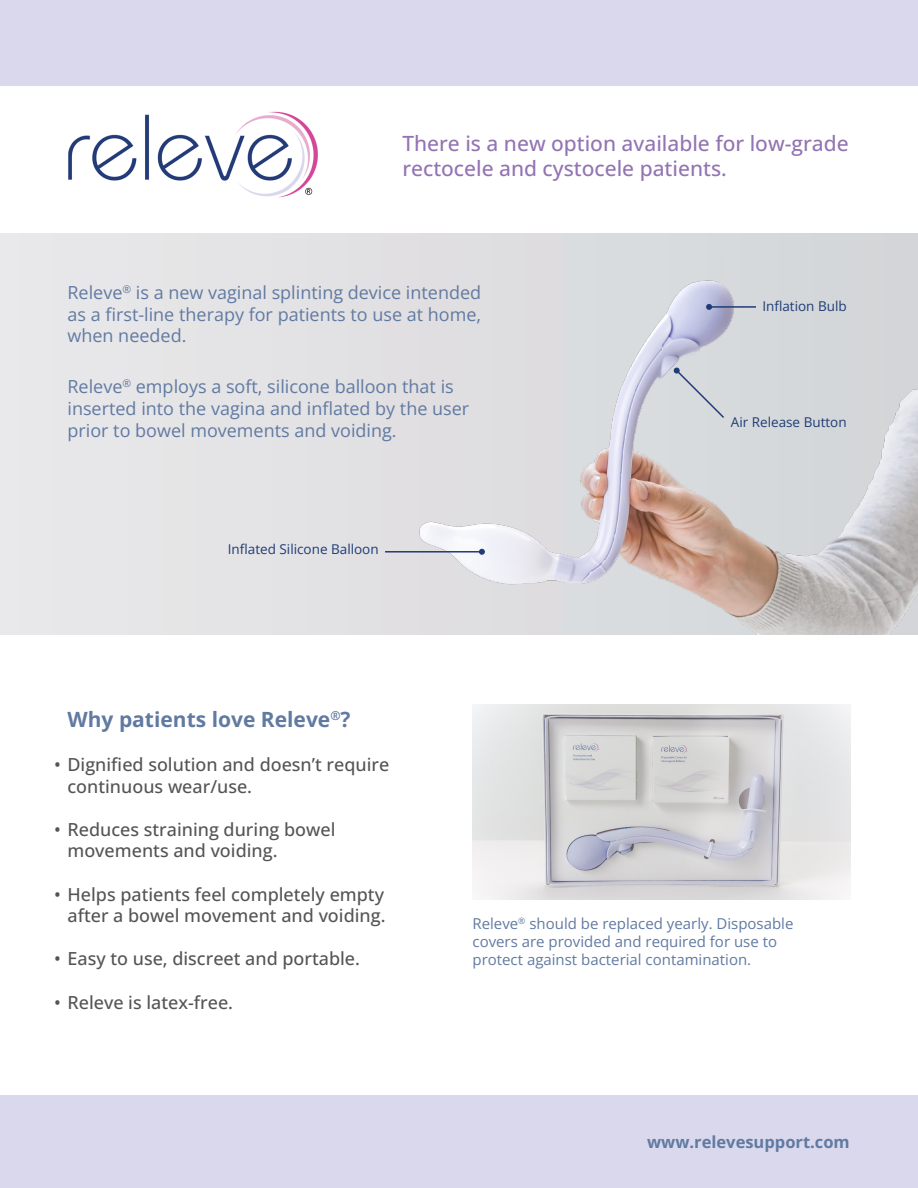
<style>
.page{position:relative;width:918px;height:1188px;background:#fff}
.page>*{position:absolute;margin:0;border:0;box-sizing:border-box;transform-origin:0 0}
.t1{font:500 21px/25.2px "Open Sans";color:#9374b3}
.t2{font:700 21px "Open Sans";color:#617aa2}
.t3{font:500 18px/21.6px "Open Sans";color:#565356}
.t4{font:18px/21.6px "Open Sans";color:#617aa2}
.t5{font:700 16.5px "Open Sans";color:#617aa2}
.t6{font:15px/18px "Open Sans";color:#617aa2}
.t7{font:13.5px "Open Sans";color:#1f3c77}
</style>
<div class="page">
<div style="left:0;top:0;width:918px;height:85px;background:#d9d8ec"></div>
<div style="left:0;top:233px;width:918px;height:402px;background:#e4e4e6"></div>
<img style="left:419px;top:254px;width:499px;height:381px">
<div style="left:0;top:1095px;width:918px;height:93px;background:#d9d8ec"></div>
<img style="left:68px;top:111px;width:250px;height:87px">
<hr style="left:709px;top:306px;width:47px;height:2px;background:#1f3c77">
<svg style="left:706px;top:304px;width:6px;height:6px"></svg>
<hr style="left:385px;top:551px;width:97px;height:2px;background:#1f3c77">
<svg style="left:479px;top:549px;width:6px;height:6px"></svg>
<div style="left:673px;top:367px;width:53px;height:53px;background:#d7dbdd"></div>
<img style="left:472px;top:705px;width:379px;height:195px">
<p class="t1" style="left:402px;top:130px;width:448px">There is a new option available for low-grade rectocele and cystocele patients.</p>
<p class="t4" style="left:68px;top:281px;width:415px;text-align:justify">Releve<sup>®</sup> is a new vaginal splinting device intended as a first-line therapy for patients to use at home, when needed.</p>
<p class="t4" style="left:68px;top:376px;width:403px">Releve<sup>®</sup> employs a soft, silicone balloon that is inserted into the vagina and inflated by the user prior to bowel movements and voiding.</p>
<p class="t7" style="left:228px;top:540px;width:152px">Inflated Silicone Balloon</p>
<p class="t2" style="left:68px;top:705px;width:285px">Why patients love Releve<sup>®</sup>?</p>
<p class="t7" style="left:762px;top:297px;width:86px">Inflation Bulb</p>
<p class="t7" style="left:731px;top:413px;width:117px">Air Release Button</p>
<p class="t3" style="left:68px;top:753px;width:323px;text-indent:-14px">• Dignified solution and doesn’t require continuous wear/use.</p>
<p class="t3" style="left:68px;top:818px;width:269px;text-indent:-14px">• Reduces straining during bowel movements and voiding.</p>
<p class="t3" style="left:54px;top:883px;width:333px;text-align:right">• Helps patients feel completely empty after a bowel movement and voiding.</p>
<p class="t3" style="left:54px;top:948px;width:308px">• Easy to use, discreet and portable.</p>
<p class="t3" style="left:54px;top:991px;width:181px">• Releve is latex-free.</p>
<p class="t6" style="left:472px;top:915px;width:322px">Releve<sup>®</sup> should be replaced yearly. Disposable covers are provided and required for use to protect against bacterial contamination.</p>
<p class="t5" style="left:647px;top:1130px;width:204px">www.relevesupport.com</p>
</div>
